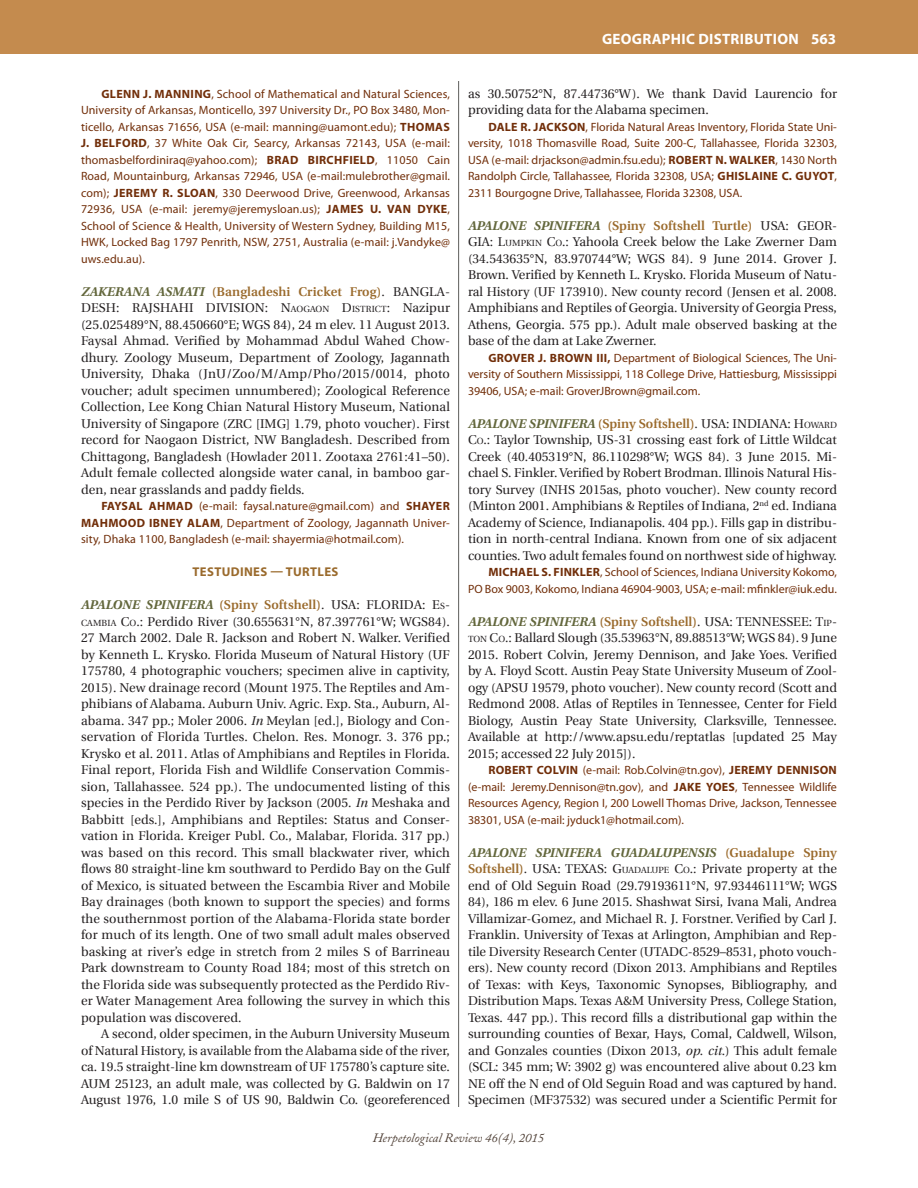
<style>
.page{position:relative;width:918px;height:1188px;background:#fff}
.page>*{position:absolute;margin:0;border:0;box-sizing:border-box;transform-origin:0 0}
.t1{font:700 15px "Myriad Pro";letter-spacing:.02em;color:#fff}
.Geo_Dist_nested_para{font:12.75px/16.5px "Utopia";color:#231f20;text-align:justify}
.t2{font:italic 12.75px "Adobe Caslon";color:#504137}
.Geo_Dist_Headline{font:700 12.75px "Myriad Pro";letter-spacing:.03em;color:#9a6a2c}
.Geo_Dist_authors{font:12px/16.5px "Myriad Pro";color:#712e09;text-align:justify}
.s1{font-weight:700}
.s2{font-weight:700;font-style:italic;color:#63673c}
.s3{font-weight:600;color:#9a6a2c}
.s4{font-style:inherit}
.s5{font-size:8.85px}
.s6{font-style:italic}
</style>
<div class="page">
<hr style="left:458px;top:81px;width:1px;height:1026px;background:#5e5e5c">
<div style="left:0;top:0;width:918px;height:54px;background:#c48b4e"></div>
<p class="t1" style="left:602px;top:29px;width:236px">GEOGRAPHIC DISTRIBUTION 563</p>
<p class="Geo_Dist_authors" style="left:81px;top:85px;width:371px;text-indent:20px"><span class="s1">GLENN J. MANNING</span>, School of Mathematical and Natural Sciences, University of Arkansas, Monticello, 397 University Dr., PO Box 3480, Mon&shy;ticello, Arkansas 71656, USA (e-mail: manning@uamont.edu); <span class="s1">THOMAS J. BELFORD</span>, 37 White Oak Cir, Searcy, Arkansas 72143, USA (e-mail: thomasbelfordiniraq@yahoo.com); <span class="s1">BRAD BIRCHFIELD</span>, 11050 Cain Road, Mountainburg, Arkansas 72946, USA (e-mail:mulebrother@gmail. com); <span class="s1">JEREMY R. SLOAN</span>, 330 Deerwood Drive, Greenwood, Arkansas 72936, USA (e-mail: jeremy@jeremysloan.us); <span class="s1">JAMES U. VAN DYKE</span>, School of Science &amp; Health, University of Western Sydney, Building M15, HWK, Locked Bag 1797 Penrith, NSW, 2751, Australia (e-mail: j.Vandyke@ uws.edu.au).</p>
<p class="Geo_Dist_nested_para" style="left:81px;top:283px;width:371px"><span class="s2">ZAKERANA ASMATI</span> <span class="s3">(Bangladeshi Cricket Frog)</span>. BANGLA-DESH: RAJSHAHI DIVISION: <span class="s4">N</span><span class="s5">AOGAON</span> <span class="s4">D</span><span class="s5">ISTRICT</span>: Nazipur (25.025489°N, 88.450660°E; WGS 84), 24 m elev. 11 August 2013.<br>Faysal Ahmad. Verified by Mohammad Abdul Wahed Chow&shy;dhury. Zoology Museum, Department of Zoology, Jagannath University, Dhaka (JnU/Zoo/M/Amp/Pho/2015/0014, photo voucher; adult specimen unnumbered); Zoological Reference Collection, Lee Kong Chian Natural History Museum, National University of Singapore (ZRC [IMG] 1.79, photo voucher). First record for Naogaon District, NW Bangladesh. Described from Chittagong, Bangladesh (Howlader 2011. Zootaxa 2761:41–50).<br>Adult female collected alongside water canal, in bamboo gar&shy;den, near grasslands and paddy fields.</p>
<p class="Geo_Dist_authors" style="left:81px;top:498px;width:371px;text-indent:20px"><span class="s1">FAYSAL AHMAD</span> (e-mail: faysal.nature@gmail.com) and <span class="s1">SHAYER MAHMOOD IBNEY ALAM</span>, Department of Zoology, Jagannath Univer&shy;sity, Dhaka 1100, Bangladesh (e-mail: shayermia@hotmail.com).</p>
<p class="Geo_Dist_Headline" style="left:193px;top:563px;width:147px">TESTUDINES — TURTLES</p>
<p class="Geo_Dist_nested_para" style="left:81px;top:597px;width:371px"><span class="s2">APALONE SPINIFERA</span> <span class="s3">(Spiny Softshell)</span>. USA: FLORIDA: <span class="s4">E</span><span class="s5">S</span><span class="s4">-</span><span class="s5">CAMBIA</span> C<span class="s5">O</span>.: Perdido River (30.655631°N, 87.397761°W; WGS84).<br>27 March 2002. Dale R. Jackson and Robert N. Walker. Verified by Kenneth L. Krysko. Florida Museum of Natural History (UF 175780, 4 photographic vouchers; specimen alive in captivity, 2015). New drainage record (Mount 1975. The Reptiles and Am&shy;phibians of Alabama. Auburn Univ. Agric. Exp. Sta., Auburn, Al&shy;abama. 347 pp.; Moler 2006. <span class="s6">In</span> Meylan [ed.], Biology and Con&shy;servation of Florida Turtles. Chelon. Res. Monogr. 3. 376 pp.; Krysko et al. 2011. Atlas of Amphibians and Reptiles in Florida.<br>Final report, Florida Fish and Wildlife Conservation Commis&shy;sion, Tallahassee. 524 pp.). The undocumented listing of this species in the Perdido River by Jackson (2005. <span class="s6">In</span> Meshaka and Babbitt [eds.], Amphibians and Reptiles: Status and Conser&shy;vation in Florida. Kreiger Publ. Co., Malabar, Florida. 317 pp.) was based on this record. This small blackwater river, which flows 80 straight-line km southward to Perdido Bay on the Gulf of Mexico, is situated between the Escambia River and Mobile Bay drainages (both known to support the species) and forms the southernmost portion of the Alabama-Florida state border for much of its length. One of two small adult males observed basking at river’s edge in stretch from 2 miles S of Barrineau Park downstream to County Road 184; most of this stretch on the Florida side was subsequently protected as the Perdido Riv&shy;er Water Management Area following the survey in which this population was discovered.</p>
<p class="Geo_Dist_nested_para" style="left:81px;top:1026px;width:371px;text-indent:20px">A second, older specimen, in the Auburn University Museum of Natural History, is available from the Alabama side of the river, ca. 19.5 straight-line km downstream of UF 175780’s capture site.<br>AUM 25123, an adult male, was collected by G. Baldwin on 17<br>August 1976, 1.0 mile S of US 90, Baldwin Co. (georeferenced</p>
<p class="Geo_Dist_nested_para" style="left:468px;top:85px;width:370px">as 30.50752°N, 87.44736°W). We thank David Laurencio for providing data for the Alabama specimen.</p>
<p class="Geo_Dist_authors" style="left:468px;top:118px;width:371px;text-indent:20px"><span class="s1">DALE R. JACKSON</span>, Florida Natural Areas Inventory, Florida State Uni&shy;versity, 1018 Thomasville Road, Suite 200-C, Tallahassee, Florida 32303, USA (e-mail: drjackson@admin.fsu.edu); <span class="s1">ROBERT N. WALKER</span>, 1430 North Randolph Circle, Tallahassee, Florida 32308, USA; <span class="s1">GHISLAINE C. GUYOT</span>, 2311 Bourgogne Drive, Tallahassee, Florida 32308, USA.</p>
<p class="Geo_Dist_nested_para" style="left:468px;top:217px;width:371px"><span class="s2">APALONE SPINIFERA</span> <span class="s3">(Spiny Softshell Turtle)</span> USA: GEOR-GIA: <span class="s4">L</span><span class="s5">UMPKIN</span> <span class="s4">C</span><span class="s5">O</span>.: Yahoola Creek below the Lake Zwerner Dam (34.543635°N, 83.970744°W; WGS 84). 9 June 2014. Grover J.<br>Brown. Verified by Kenneth L. Krysko. Florida Museum of Natu&shy;ral History (UF 173910). New county record (Jensen et al. 2008.<br>Amphibians and Reptiles of Georgia. University of Georgia Press, Athens, Georgia. 575 pp.). Adult male observed basking at the base of the dam at Lake Zwerner.</p>
<p class="Geo_Dist_authors" style="left:468px;top:349px;width:371px;text-indent:20px"><span class="s1">GROVER J. BROWN III,</span> Department of Biological Sciences, The Uni&shy;versity of Southern Mississippi, 118 College Drive, Hattiesburg, Mississippi 39406, USA; e-mail: GroverJBrown@gmail.com.</p>
<p class="Geo_Dist_nested_para" style="left:468px;top:415px;width:371px"><span class="s2">APALONE SPINIFERA</span> <span class="s3">(Spiny Softshell)</span>. USA: INDIANA: <span class="s4">H</span><span class="s5">OWARD </span><span class="s4">C</span><span class="s5">O</span><span class="s4">.</span>: Taylor Township, US-31 crossing east fork of Little Wildcat Creek (40.405319°N, 86.110298°W; WGS 84). 3 June 2015. Mi&shy;chael S. Finkler. Verified by Robert Brodman. Illinois Natural His&shy;tory Survey (INHS 2015as, photo voucher). New county record (Minton 2001. Amphibians &amp; Reptiles of Indiana, 2<sup>nd</sup> ed. Indiana Academy of Science, Indianapolis. 404 pp.). Fills gap in distribu&shy;tion in north-central Indiana. Known from one of six adjacent counties. Two adult females found on northwest side of highway.</p>
<p class="Geo_Dist_authors" style="left:468px;top:564px;width:370px;text-align:right"><span class="s1">MICHAEL S. FINKLER</span>, School of Sciences, Indiana University Kokomo,<br>PO Box 9003, Kokomo, Indiana 46904-9003, USA; e-mail: mfinkler@iuk.edu.</p>
<p class="Geo_Dist_nested_para" style="left:468px;top:613px;width:371px"><span class="s2">APALONE SPINIFERA</span> <span class="s3">(Spiny Softshell)</span>. USA: TENNESSEE: <span class="s4">T</span><span class="s5">IP</span><span class="s4">-</span><span class="s5">TON</span> <span class="s4">C</span><span class="s5">O</span>.: Ballard Slough (35.53963°N, 89.88513°W; WGS 84). 9 June 2015. Robert Colvin, Jeremy Dennison, and Jake Yoes. Verified by A. Floyd Scott. Austin Peay State University Museum of Zool&shy;ogy (APSU 19579, photo voucher). New county record (Scott and Redmond 2008. Atlas of Reptiles in Tennessee, Center for Field Biology, Austin Peay State University, Clarksville, Tennessee.<br>Available at http://www.apsu.edu/reptatlas [updated 25 May 2015; accessed 22 July 2015]).</p>
<p class="Geo_Dist_authors" style="left:468px;top:762px;width:371px;text-indent:20px"><span class="s1">ROBERT COLVIN</span> (e-mail: Rob.Colvin@tn.gov), <span class="s1">JEREMY DENNISON </span>(e-mail: Jeremy.Dennison@tn.gov), and <span class="s1">JAKE YOES</span>, Tennessee Wildlife Resources Agency, Region I, 200 Lowell Thomas Drive, Jackson, Tennessee 38301, USA (e-mail: jyduck1@hotmail.com).</p>
<p class="Geo_Dist_nested_para" style="left:468px;top:844px;width:371px"><span class="s2">APALONE SPINIFERA GUADALUPENSIS</span> <span class="s3">(Guadalupe Spiny Softshell)</span>. USA: TEXAS: <span class="s4">G</span><span class="s5">UADALUPE</span> <span class="s4">C</span><span class="s5">O</span><span class="s4">.</span>: Private property at the end of Old Seguin Road (29.79193611°N, 97.93446111°W; WGS 84), 186 m elev. 6 June 2015. Shashwat Sirsi, Ivana Mali, Andrea Villamizar-Gomez, and Michael R. J. Forstner. Verified by Carl J.<br>Franklin. University of Texas at Arlington, Amphibian and Rep&shy;tile Diversity Research Center (UTADC-8529–8531, photo vouch&shy;ers). New county record (Dixon 2013. Amphibians and Reptiles of Texas: with Keys, Taxonomic Synopses, Bibliography, and Distribution Maps. Texas A&amp;M University Press, College Station, Texas. 447 pp.). This record fills a distributional gap within the surrounding counties of Bexar, Hays, Comal, Caldwell, Wilson, and Gonzales counties (Dixon 2013, <span class="s6">op</span>. <span class="s6">cit</span>.) This adult female (SCL: 345 mm; W: 3902 g) was encountered alive about 0.23 km NE off the N end of Old Seguin Road and was captured by hand.<br>Specimen (MF37532) was secured under a Scientific Permit for</p>
<p class="t2" style="left:373px;top:1131px;width:173px">Herpetological Review 46(4), 2015</p>
</div>
